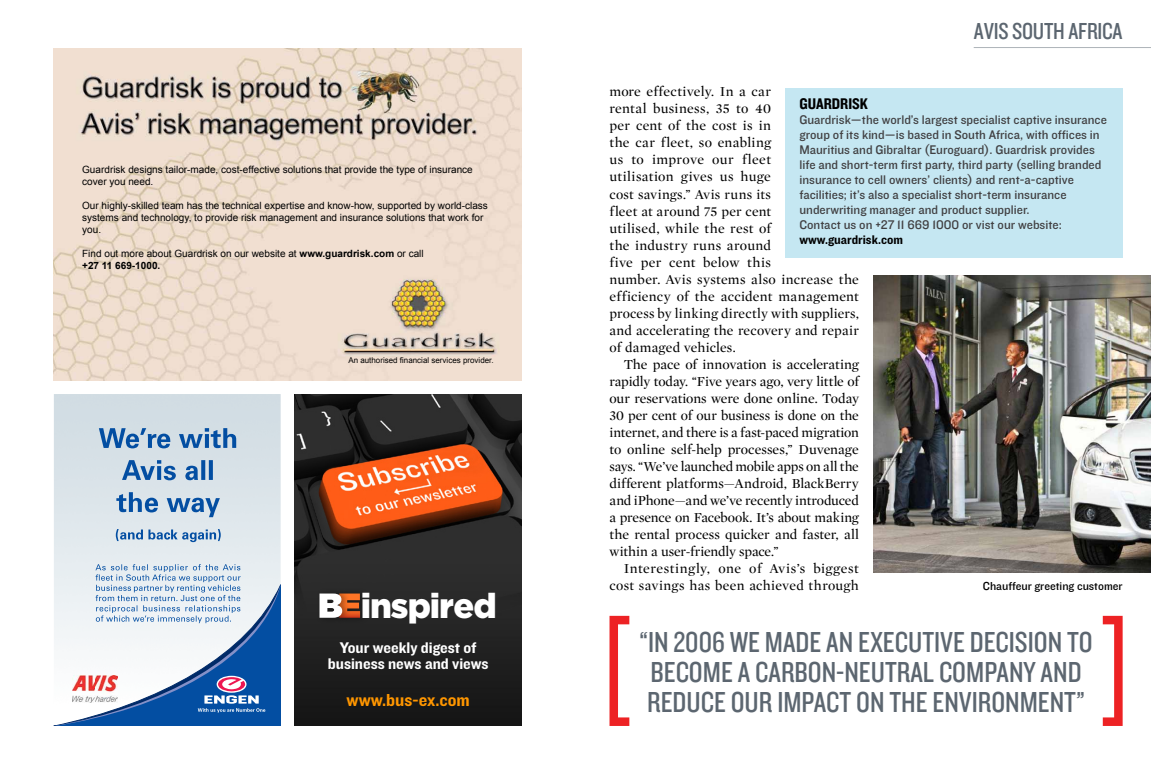
<style>
.page{position:relative;width:1151px;height:783px;background:#fff}
.page>*{position:absolute;margin:0;border:0;box-sizing:border-box;transform-origin:0 0}
.t1{font:900 34.5px "Gotham HTF";letter-spacing:-.03em;color:#fff}
.t2{font:30px/30px "Knockout HTF29 Junior Liteweight";color:#5c6670}
.t3{font:24px "Knockout HTF29 Junior Liteweight";letter-spacing:-.01em;color:#5c6670}
.t4{font:18px "Knockout HTF51 Middleweight";color:#ff9600}
.t5{font:16px/16px "Knockout HTF51 Middleweight";color:#fff;text-align:center}
.t6{font:16px "Knockout HTF50 Welterweight";color:#000}
.t7{font:14px/17px "Mercury Display Roman";letter-spacing:.02em;color:#000}
.t8{font:13px/15px "Knockout HTF31 Junior Middlewt";color:#414042}
.t9{font:13px "Knockout HTF51 Middleweight";color:#000}
.t10{font:12px "Knockout HTF31 Junior Middlewt";color:#000}
.t11{font:10px/12px "Arial";color:#000}
.t12{font:8px "Arial";color:#000}
.s1{font-weight:700}
</style>
<div class="page">
<img style="left:54px;top:394px;width:227px;height:158px">
<svg style="left:99px;top:428px;width:137px;height:20px;background:#7fa4c9"></svg>
<svg style="left:122px;top:460px;width:91px;height:20px;background:#81a5cb"></svg>
<svg style="left:116px;top:492px;width:104px;height:25px;background:#9bb7d4"></svg>
<svg style="left:116px;top:529px;width:105px;height:13px"></svg>
<div style="left:54px;top:552px;width:227px;height:12px;background:#e5ecf0"></div>
<svg style="left:54px;top:564px;width:227px;height:161px"></svg>
<img style="left:73px;top:675px;width:45px;height:27px">
<img style="left:54px;top:48px;width:468px;height:332px">
<img style="left:295px;top:394px;width:227px;height:331px">
<div style="left:336px;top:587px;width:32px;height:36px;background:#252524"></div>
<div style="left:316px;top:587px;width:35px;height:36px;background:#000;opacity:.35"></div>
<svg style="left:319px;top:593px;width:41px;height:24px"></svg>
<svg style="left:609px;top:615px;width:20px;height:110px"></svg>
<svg style="left:1103px;top:615px;width:20px;height:110px"></svg>
<hr style="left:974px;top:47px;width:177px;height:1px;background:#adb3b8">
<img style="left:873px;top:275px;width:278px;height:297px">
<div style="left:785px;top:88px;width:338px;height:170px;background:#c5e7f2"></div>
<h3 class="t3" style="left:974px;top:18px;width:150px">AVIS SOUTH AFRICA</h3>
<p class="t7" style="left:609px;top:83px;width:251px">more effectively. In a car<br>rental business, 35 to 40<br>per cent of the cost is in<br>the car fleet, so enabling<br>us to improve our fleet<br>utilisation gives us huge<br>cost savings.” Avis runs its<br>fleet at around 75 per cent<br>utilised, while the rest of<br>the industry runs around<br>five per cent below this<br>number. Avis systems also increase the efficiency of the accident management process by linking directly with suppliers, and accelerating the recovery and repair of damaged vehicles.</p>
<p class="t7" style="left:609px;top:355px;width:251px;text-align:justify;text-indent:14px">The pace of innovation is accelerating rapidly today. “Five years ago, very little of our reservations were done online. Today 30 per cent of our business is done on the internet, and there is a fast-paced migration to online self-help processes,” Duvenage says. “We’ve launched mobile apps on all the different platforms—Android, BlackBerry and iPhone—and we’ve recently introduced a presence on Facebook. It’s about making the rental process quicker and faster, all within a user-friendly space.”</p>
<p class="t7" style="left:609px;top:559px;width:251px;text-align:right">Interestingly, one of Avis’s biggest cost savings has been achieved through</p>
<p class="t6" style="left:799px;top:95px;width:70px">GUARDRISK</p>
<p class="t8" style="left:799px;top:112px;width:309px">Guardrisk—the world’s largest specialist captive insurance group of its kind—is based in South Africa, with offices in Mauritius and Gibraltar (Euroguard). Guardrisk provides life and short-term first party, third party (selling branded insurance to cell owners’ clients) and rent-a-captive facilities; it’s also a specialist short-term insurance underwriting manager and product supplier.<br>Contact us on +27 11 669 1000 or vist our website:</p>
<p class="t9" style="left:799px;top:232px;width:105px">www.guardrisk.com</p>
<p class="t11" style="left:82px;top:163px;width:392px">Guardrisk designs tailor-made, cost-effective solutions that provide the type of insurance cover you need.</p>
<p class="t11" style="left:82px;top:199px;width:407px">Our highly-skilled team has the technical expertise and know-how, supported by world-class systems and technology, to provide risk management and insurance solutions that work for you.</p>
<p class="t11" style="left:82px;top:247px;width:343px">Find out more about Guardrisk on our website at <span class="s1">www.guardrisk.com</span> or call <span class="s1">+27 11 669-1000.</span></p>
<p class="t12" style="left:348px;top:355px;width:147px">An authorised financial services provider.</p>
<p class="t10" style="left:983px;top:579px;width:141px">Chauffeur greeting customer</p>
<h1 class="t1" style="left:361px;top:585px;width:138px">inspired</h1>
<p class="t5" style="left:328px;top:640px;width:162px">Your weekly digest of business news and views</p>
<h2 class="t2" style="left:640px;top:627px;width:454px">“IN 2006 WE MADE AN EXECUTIVE DECISION TO<br>BECOME A CARBON-NEUTRAL COMPANY AND<br>REDUCE OUR IMPACT ON THE ENVIRONMENT”</h2>
<p class="t4" style="left:347px;top:690px;width:125px">www.bus-ex.com</p>
</div>
